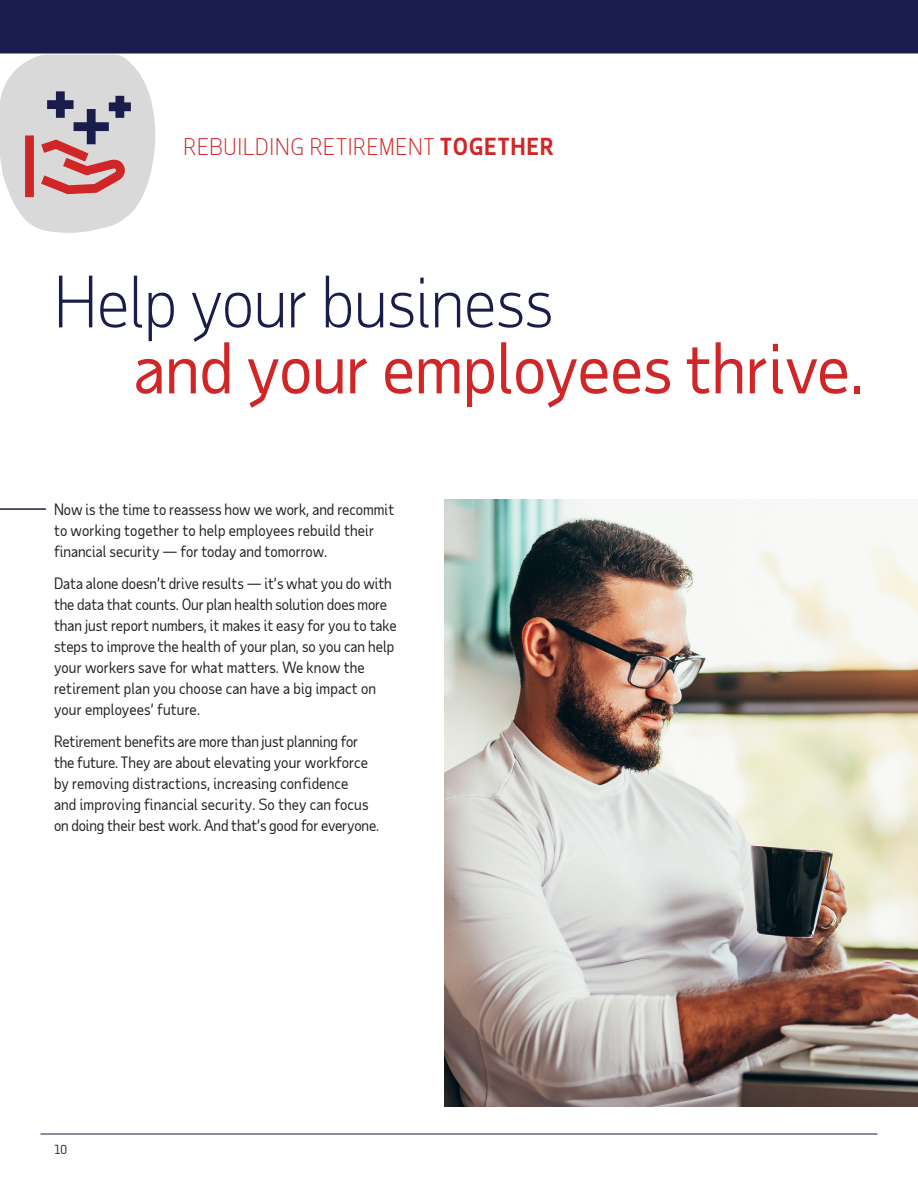
<style>
.page{position:relative;width:918px;height:1188px;background:#fff}
.page>*{position:absolute;margin:0;border:0;box-sizing:border-box;transform-origin:0 0}
._2019_-_Body_Copy{font:300 69px "Taub Sans";letter-spacing:-.005em;color:#1a1d4c}
._2019_-_Body_Copy-2{font:68.1px "Taub Sans";letter-spacing:-.005em;color:#d02627}
._2019_-_Callout_Box{font:300 22.5px "Taub Sans";letter-spacing:.03em;color:#d02627}
._2019_-_Body_Copy-3{font:15px/21px "Taub Sans";color:#231f20}
.t1{font:12px "Taub Sans";color:#231f20}
.s1{font-weight:700}
</style>
<div class="page">
<hr style="left:40px;top:1134px;width:838px;height:1px;background:#1a1d4c">
<svg style="left:0;top:55px;width:156px;height:178px"></svg>
<img style="left:445px;top:500px;width:473px;height:607px">
<div style="left:0;top:0;width:918px;height:54px;background:#1a1d4c"></div>
<hr style="left:0;top:508px;width:46px;height:2px;background:#1a1d4c">
<p class="_2019_-_Callout_Box" style="left:184px;top:133px;width:371px">REBUILDING RETIREMENT <span class="s1">TOGETHER</span></p>
<p class="_2019_-_Body_Copy" style="left:54px;top:258px;width:501px">Help your business</p>
<p class="_2019_-_Body_Copy-2" style="left:134px;top:325px;width:732px">and your employees thrive.</p>
<p class="_2019_-_Body_Copy-3" style="left:54px;top:499px;width:342px">Now is the time to reassess how we work, and recommit to working together to help employees rebuild their financial security — for today and tomorrow.</p>
<p class="_2019_-_Body_Copy-3" style="left:54px;top:572px;width:344px">Data alone doesn’t drive results — it’s what you do with the data that counts. Our plan health solution does more than just report numbers, it makes it easy for you to take steps to improve the health of your plan, so you can help your workers save for what matters. We know the retirement plan you choose can have a big impact on your employees’ future.</p>
<p class="_2019_-_Body_Copy-3" style="left:54px;top:730px;width:327px">Retirement benefits are more than just planning for the future. They are about elevating your workforce by removing distractions, increasing confidence<br>and improving financial security. So they can focus on doing their best work. And that’s good for everyone.</p>
<p class="t1" style="left:54px;top:1142px;width:15px">10</p>
</div>
